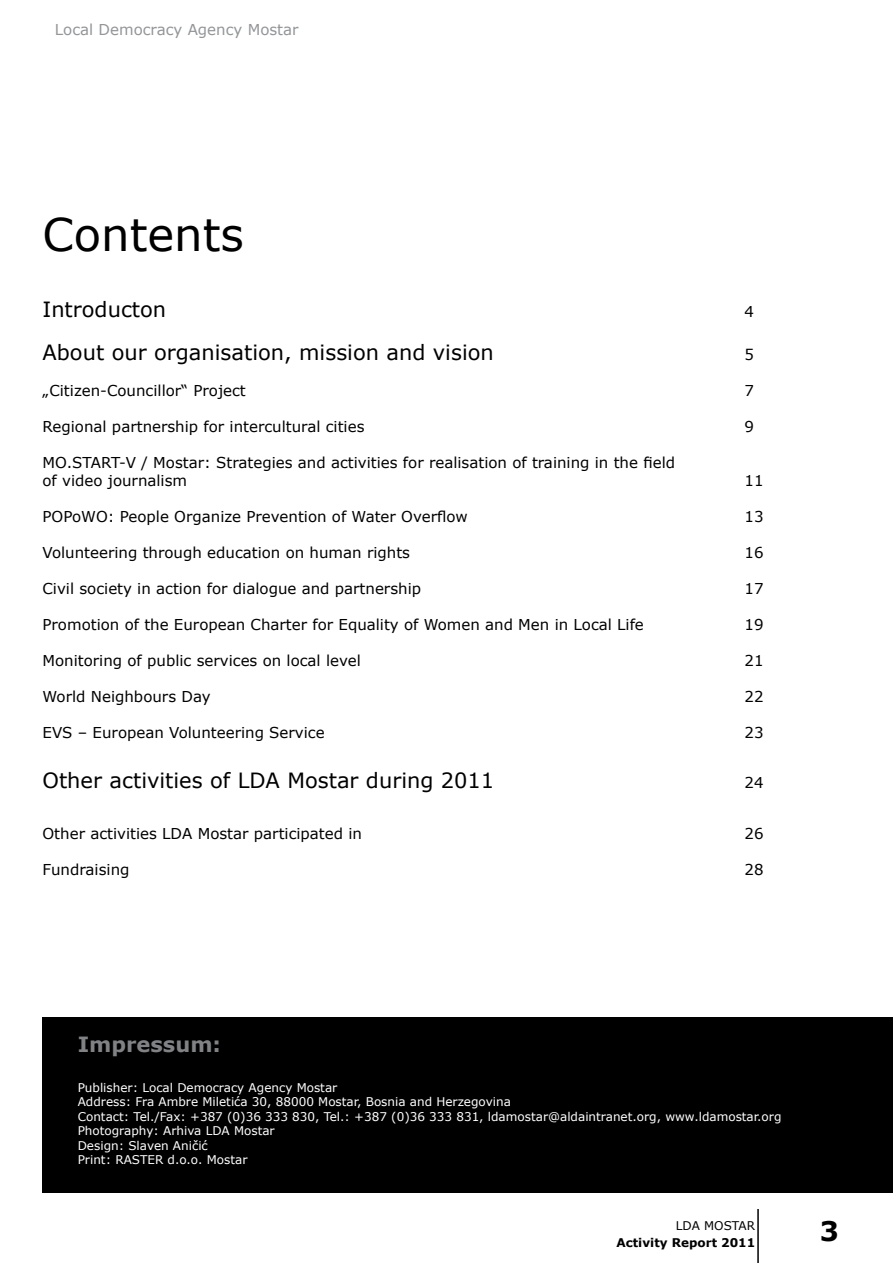
<style>
.page{position:relative;width:893px;height:1263px;background:#fff}
.page>*{position:absolute;margin:0;border:0;box-sizing:border-box;transform-origin:0 0}
.t1{font:45px "Verdana";color:#000}
.t2{font:700 27px "Verdana";color:#000}
.t3{font:21px "Verdana";color:#000}
.t4{font:700 21px "Verdana";color:#808285}
.t5{font:15px/18px "Verdana";color:#000}
.t6{font:15px "Verdana";color:#939598}
.t7{font:12px/14.4px "Verdana";color:#fff}
.t8{font:700 12px "Verdana";color:#000}
.t9{font:12px "Verdana";color:#000}
</style>
<div class="page">
<hr style="left:757px;top:1209px;width:2px;height:54px;background:#000">
<div style="left:43px;top:1017px;width:850px;height:175px;background:#000"></div>
<p class="t6" style="left:55px;top:20px;width:245px">Local Democracy Agency Mostar</p>
<h1 class="t1" style="left:43px;top:204px;width:203px">Contents</h1>
<h3 class="t3" style="left:43px;top:294px;width:125px">Introducton</h3>
<p class="t5" style="left:745px;top:302px;width:11px">4</p>
<h3 class="t3" style="left:43px;top:338px;width:453px">About our organisation, mission and vision</h3>
<p class="t5" style="left:745px;top:345px;width:11px">5</p>
<p class="t5" style="left:43px;top:381px;width:205px">„Citizen-Councillor“ Project</p>
<p class="t5" style="left:745px;top:381px;width:11px">7</p>
<p class="t5" style="left:43px;top:417px;width:323px">Regional partnership for intercultural cities</p>
<p class="t5" style="left:745px;top:417px;width:11px">9</p>
<p class="t5" style="left:43px;top:453px;width:634px">MO.START-V / Mostar: Strategies and activities for realisation of training in the field of video journalism</p>
<p class="t5" style="left:745px;top:471px;width:21px">11</p>
<p class="t5" style="left:43px;top:507px;width:427px">POPoWO: People Organize Prevention of Water Overflow</p>
<p class="t5" style="left:745px;top:507px;width:21px">13</p>
<p class="t5" style="left:43px;top:543px;width:369px">Volunteering through education on human rights</p>
<p class="t5" style="left:745px;top:543px;width:21px">16</p>
<p class="t5" style="left:43px;top:579px;width:380px">Civil society in action for dialogue and partnership</p>
<p class="t5" style="left:745px;top:579px;width:21px">17</p>
<p class="t5" style="left:43px;top:615px;width:603px">Promotion of the European Charter for Equality of Women and Men in Local Life</p>
<p class="t5" style="left:745px;top:615px;width:21px">19</p>
<p class="t5" style="left:43px;top:651px;width:320px">Monitoring of public services on local level</p>
<p class="t5" style="left:745px;top:651px;width:21px">21</p>
<p class="t5" style="left:43px;top:687px;width:170px">World Neighbours Day</p>
<p class="t5" style="left:745px;top:687px;width:21px">22</p>
<p class="t5" style="left:43px;top:723px;width:284px">EVS – European Volunteering Service</p>
<p class="t5" style="left:745px;top:723px;width:21px">23</p>
<h3 class="t3" style="left:43px;top:766px;width:453px">Other activities of LDA Mostar during 2011</h3>
<p class="t5" style="left:745px;top:773px;width:21px">24</p>
<p class="t5" style="left:43px;top:824px;width:321px">Other activities LDA Mostar participated in</p>
<p class="t5" style="left:745px;top:824px;width:21px">26</p>
<p class="t5" style="left:43px;top:860px;width:88px">Fundraising</p>
<p class="t5" style="left:745px;top:860px;width:21px">28</p>
<h3 class="t4" style="left:78px;top:1030px;width:145px">Impressum:</h3>
<p class="t7" style="left:78px;top:1080px;width:705px">Publisher: Local Democracy Agency Mostar<br>Address: Fra Ambre Miletića 30, 88000 Mostar, Bosnia and Herzegovina<br>Contact: Tel./Fax: +387 (0)36 333 830, Tel.: +387 (0)36 333 831, ldamostar@aldaintranet.org, www.ldamostar.org Photography: Arhiva LDA Mostar<br>Design: Slaven Aničić<br>Print: RASTER d.o.o. Mostar</p>
<p class="t9" style="left:676px;top:1217px;width:81px">LDA MOSTAR</p>
<p class="t8" style="left:616px;top:1234px;width:140px">Activity Report 2011</p>
<h2 class="t2" style="left:820px;top:1212px;width:21px">3</h2>
</div>
